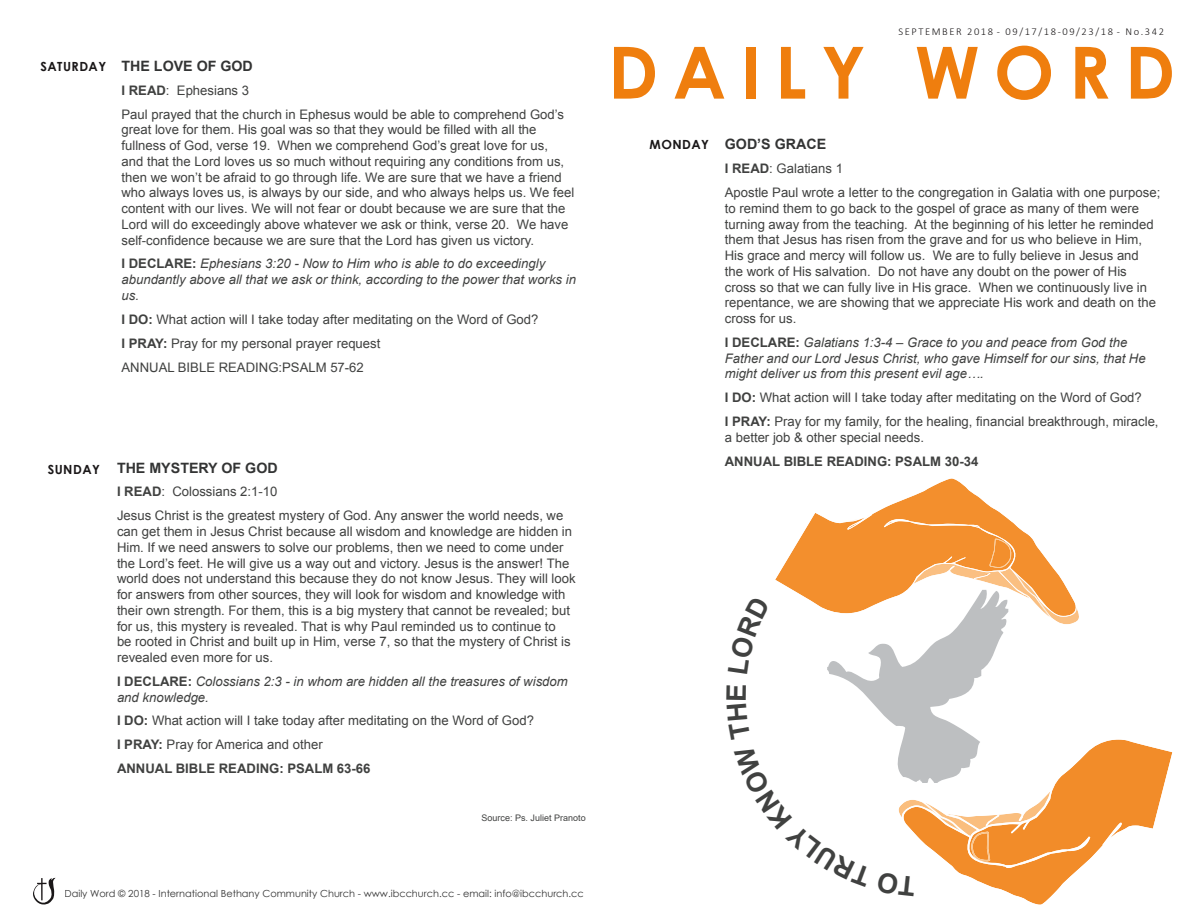
<style>
.page{position:relative;width:1188px;height:918px;background:#fff}
.page>*{position:absolute;margin:0;border:0;box-sizing:border-box;transform-origin:0 0}
.t1{font:700 72px "Century Gothic";letter-spacing:.2em;color:#ef7e0e}
.t2{font:700 14.25px "Arial";color:#333434}
.t3{font:13.2px/15.8px "Arial";color:#404140}
.t4{font:italic 13.2px/15.8px "Arial";color:#404140}
.t5{font:700 13.2px "Arial";color:#404140}
.t6{font:700 12.6px "Century Gothic";letter-spacing:.035em;color:#1a1718}
.t7{font:300 10.5px "Calibri";letter-spacing:.15em;color:#1a1718}
.t8{font:9.75px "Century Gothic";color:#343434}
.t9{font:9px "Arial";color:#404140}
.s1{font-weight:700}
.s2{font-weight:700;font-style:normal}
.s3{font-style:inherit}
</style>
<div class="page">
<svg style="left:33px;top:878px;width:23px;height:27px"></svg>
<svg style="left:1086px;top:739px;width:87px;height:123px;fill:#f28c29"></svg>
<svg style="left:775px;top:478px;width:311px;height:427px"></svg>
<p class="t6" style="left:41px;top:56px;width:67px">SATURDAY</p>
<p class="t2" style="left:122px;top:56px;width:133px">THE LOVE OF GOD</p>
<p class="t3" style="left:122px;top:78px;width:444px;line-height:23.9px"><span class="s1">I READ</span>: Ephesians 3<br>Paul prayed that the church in Ephesus would be able to comprehend God’s</p>
<p class="t3" style="left:122px;top:122px;width:454px">great love for them. His goal was so that they would be filled with all the fullness of God, verse 19. When we comprehend God’s great love for us,<br>and that the Lord loves us so much without requiring any conditions from us, then we won’t be afraid to go through life. We are sure that we have a friend who always loves us, is always by our side, and who always helps us. We feel content with our lives. We will not fear or doubt because we are sure that the Lord will do exceedingly above whatever we ask or think, verse 20. We have self-confidence because we are sure that the Lord has given us victory.</p>
<p class="t4" style="left:122px;top:256px;width:456px"><span class="s2">I DECLARE:</span> Ephesians 3:20 - Now to Him who is able to do exceedingly abundantly above all that we ask or think, according to the power that works in us.</p>
<p class="t3" style="left:122px;top:307px;width:419px;line-height:23.9px"><span class="s1">I DO:</span> What action will I take today after meditating on the Word of God?<br><span class="s1">I PRAY:</span> Pray for my personal prayer request<br>ANNUAL BIBLE READING:<span class="s3">PSALM 57-62</span></p>
<p class="t6" style="left:48px;top:459px;width:54px">SUNDAY</p>
<p class="t2" style="left:117px;top:458px;width:162px">THE MYSTERY OF GOD</p>
<p class="t3" style="left:117px;top:480px;width:448px;line-height:23.9px"><span class="s1">I READ</span>: Colossians 2:1-10<br>Jesus Christ is the greatest mystery of God. Any answer the world needs, we</p>
<p class="t3" style="left:117px;top:524px;width:460px">can get them in Jesus Christ because all wisdom and knowledge are hidden in Him. If we need answers to solve our problems, then we need to come under the Lord’s feet. He will give us a way out and victory. Jesus is the answer! The world does not understand this because they do not know Jesus. They will look for answers from other sources, they will look for wisdom and knowledge with their own strength. For them, this is a big mystery that cannot be revealed; but for us, this mystery is revealed. That is why Paul reminded us to continue to<br>be rooted in Christ and built up in Him, verse 7, so that the mystery of Christ is revealed even more for us.</p>
<p class="t4" style="left:117px;top:674px;width:452px"><span class="s2">I DECLARE:</span> Colossians 2:3 - in whom are hidden all the treasures of wisdom and knowledge.</p>
<p class="t3" style="left:117px;top:709px;width:419px;line-height:23.9px"><span class="s1">I DO:</span> What action will I take today after meditating on the Word of God?<br><span class="s1">I PRAY:</span> Pray for America and other<br><span class="s1">ANNUAL BIBLE READING: PSALM 63-66</span></p>
<p class="t9" style="left:482px;top:812px;width:106px"><span class="s3">Source:</span> Ps. Juliet Pranoto</p>
<p class="t8" style="left:64px;top:887px;width:521px">Daily Word © 2018 - International Bethany Community Church - www.ibcchurch.cc - email: info@ibcchurch.cc</p>
<p class="t7" style="left:898px;top:25px;width:267px">SEPTEMBER 2018 - 09/17/18-09/23/18 - No.342</p>
<h1 class="t1" style="left:608px;top:18px;width:569px">DAILY WORD</h1>
<p class="t6" style="left:650px;top:135px;width:61px">MONDAY</p>
<p class="t2" style="left:725px;top:135px;width:103px">GOD’S GRACE</p>
<p class="t3" style="left:725px;top:157px;width:437px;line-height:23.9px"><span class="s1">I READ</span>: Galatians 1<br>Apostle Paul wrote a letter to the congregation in Galatia with one purpose;</p>
<p class="t3" style="left:725px;top:200px;width:433px">to remind them to go back to the gospel of grace as many of them were turning away from the teaching. At the beginning of his letter he reminded them that Jesus has risen from the grave and for us who believe in Him, His grace and mercy will follow us. We are to fully believe in Jesus and the work of His salvation. Do not have any doubt on the power of His cross so that we can fully live in His grace. When we continuously live in repentance, we are showing that we appreciate His work and death on the cross for us.</p>
<p class="t4" style="left:725px;top:335px;width:422px"><span class="s2">I DECLARE:</span> Galatians 1:3-4 – Grace to you and peace from God the<br>Father and our Lord Jesus Christ, who gave Himself for our sins, that He might deliver us from this present evil age….</p>
<p class="t3" style="left:725px;top:386px;width:435px;line-height:23.9px"><span class="s1">I DO:</span> What action will I take today after meditating on the Word of God?<br><span class="s1">I PRAY:</span> Pray for my family, for the healing, financial breakthrough, miracle,</p>
<p class="t3" style="left:725px;top:429px;width:201px">a better job &amp; other special needs.</p>
<p class="t5" style="left:725px;top:452px;width:255px">ANNUAL BIBLE READING: PSALM 30-34</p>
</div>
